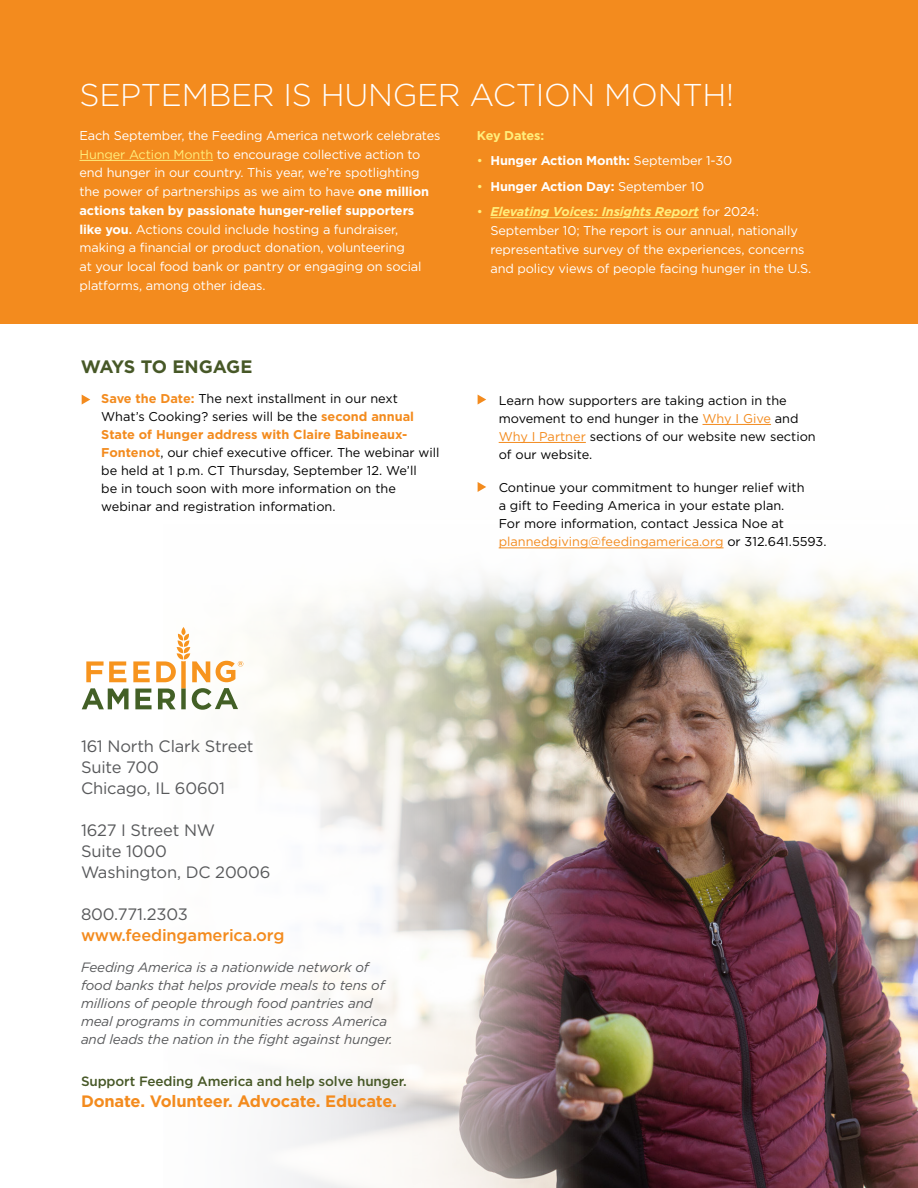
<style>
.page{position:relative;width:918px;height:1188px;background:#fff}
.page>*{position:absolute;margin:0;border:0;box-sizing:border-box;transform-origin:0 0}
.t1{font:300 31.5px "Gotham";letter-spacing:-.01em;color:#fff}
.t2{font:700 18px "Gotham";letter-spacing:-.03em;color:#475827}
.t3{font:16.5px/21px "Gotham";letter-spacing:-.01em;color:#58595b}
.t4{font:700 16.5px "Gotham";letter-spacing:-.01em;color:#f38b1e}
.t5{font:500 16.5px "Gotham";letter-spacing:-.01em;color:#f38b1e}
.t6{font:italic 13.5px/18px "Gotham";letter-spacing:-.01em;color:#58595b}
.t7{font:500 13.5px "Gotham";letter-spacing:-.01em;color:#475827}
.t8{font:12.75px/18px "Gotham";color:#000}
.t9{font:12.75px/18.8px "Gotham";letter-spacing:-.01em;color:#fff}
.t10{font:700 12.75px "Gotham";letter-spacing:-.01em;color:#fff}
.t11{font:700 12.75px "Gotham";letter-spacing:-.02em;color:#ffee7c}
.s1{color:#ffee7c}
.s2{font-weight:700}
.s3{font-weight:500}
.s4{font-weight:400;color:#ffee7c}
.s5{font-weight:400}
.s6{font-weight:700;font-style:italic;color:#ffee7c}
.s7{font-weight:700;color:#f38b1e}
.s8{color:#f38b1e}
</style>
<div class="page">
<img style="left:584px;top:644px;width:334px;height:544px">
<div style="left:0;top:0;width:918px;height:324px;background:#f38b1e"></div>
<hr style="left:80px;top:160px;width:133px;height:1px;background:#ffee7c">
<hr style="left:490px;top:217px;width:209px;height:1px;background:#ffee7c">
<svg style="left:82px;top:395px;width:8px;height:10px"></svg>
<svg style="left:478px;top:395px;width:8px;height:10px"></svg>
<svg style="left:81px;top:644px;width:503px;height:544px"></svg>
<svg style="left:279px;top:547px;width:639px;height:97px"></svg>
<svg style="left:82px;top:627px;width:161px;height:83px"></svg>
<hr style="left:703px;top:424px;width:68px;height:1px;background:#f38b1e">
<hr style="left:499px;top:442px;width:87px;height:1px;background:#f38b1e">
<svg style="left:478px;top:482px;width:8px;height:10px"></svg>
<hr style="left:499px;top:548px;width:225px;height:1px;background:#f38b1e">
<h1 class="t1" style="left:80px;top:75px;width:656px">SEPTEMBER IS HUNGER ACTION MONTH!</h1>
<p class="t9" style="left:80px;top:126px;width:362px">Each September, the Feeding America network celebrates <span class="s1">Hunger Action Month</span> to encourage collective action to end hunger in our country. This year, we’re spotlighting the power of partnerships as we aim to have <span class="s2">one million actions taken by passionate hunger-relief supporters<br>like you</span><span class="s3">.</span> Actions could include hosting a fundraiser, making a financial or product donation, volunteering<br>at your local food bank or pantry or engaging on social platforms, among other ideas.</p>
<p class="t11" style="left:477px;top:127px;width:69px">Key Dates:</p>
<p class="t10" style="left:477px;top:152px;width:257px"><span class="s4">•</span> Hunger Action Month: <span class="s5">September 1-30</span></p>
<p class="t10" style="left:477px;top:178px;width:229px"><span class="s4">•</span> Hunger Action Day: <span class="s5">September 10</span></p>
<p class="t9" style="left:490px;top:202px;width:322px;text-indent:-14px"><span class="s1">•</span> <span class="s6">Elevating Voices: Insights Report</span> for 2024:<br>September 10; The report is our annual, nationally representative survey of the experiences, concerns and policy views of people facing hunger in the U.S.</p>
<h2 class="t2" style="left:81px;top:354px;width:173px">WAYS TO ENGAGE</h2>
<p class="t8" style="left:101px;top:389px;width:340px"><span class="s7">Save the Date:</span> The next installment in our next What’s Cooking? series will be the <span class="s7">second annual State of Hunger address with Claire Babineaux-Fontenot</span>, our chief executive officer. The webinar will be held at 1 p.m. CT Thursday, September 12. We’ll<br>be in touch soon with more information on the webinar and registration information.</p>
<p class="t8" style="left:499px;top:391px;width:319px">Learn how supporters are taking action in the movement to end hunger in the <span class="s8">Why I Give</span> and <span class="s8">Why I Partner</span> sections of our website new section of our website.</p>
<p class="t8" style="left:499px;top:478px;width:329px">Continue your commitment to hunger relief with<br>a gift to Feeding America in your estate plan.<br>For more information, contact Jessica Noe at <span class="s8">plannedgiving@feedingamerica.org</span> or 312.641.5593.</p>
<p class="t3" style="left:81px;top:735px;width:174px">161 North Clark Street<br>Suite 700<br>Chicago, IL 60601</p>
<p class="t3" style="left:81px;top:819px;width:191px">1627 I Street NW<br>Suite 1000<br>Washington, DC 20006</p>
<p class="t3" style="left:81px;top:903px;width:109px">800.771.2303</p>
<p class="t5" style="left:81px;top:924px;width:205px">www.feedingamerica.org</p>
<p class="t6" style="left:81px;top:958px;width:313px">Feeding America is a nationwide network of food banks that helps provide meals to tens of millions of people through food pantries and meal programs in communities across America and leads the nation in the fight against hunger.</p>
<p class="t7" style="left:81px;top:1072px;width:327px">Support Feeding America and help solve hunger.</p>
<p class="t4" style="left:81px;top:1090px;width:317px">Donate. Volunteer. Advocate. Educate.</p>
</div>
